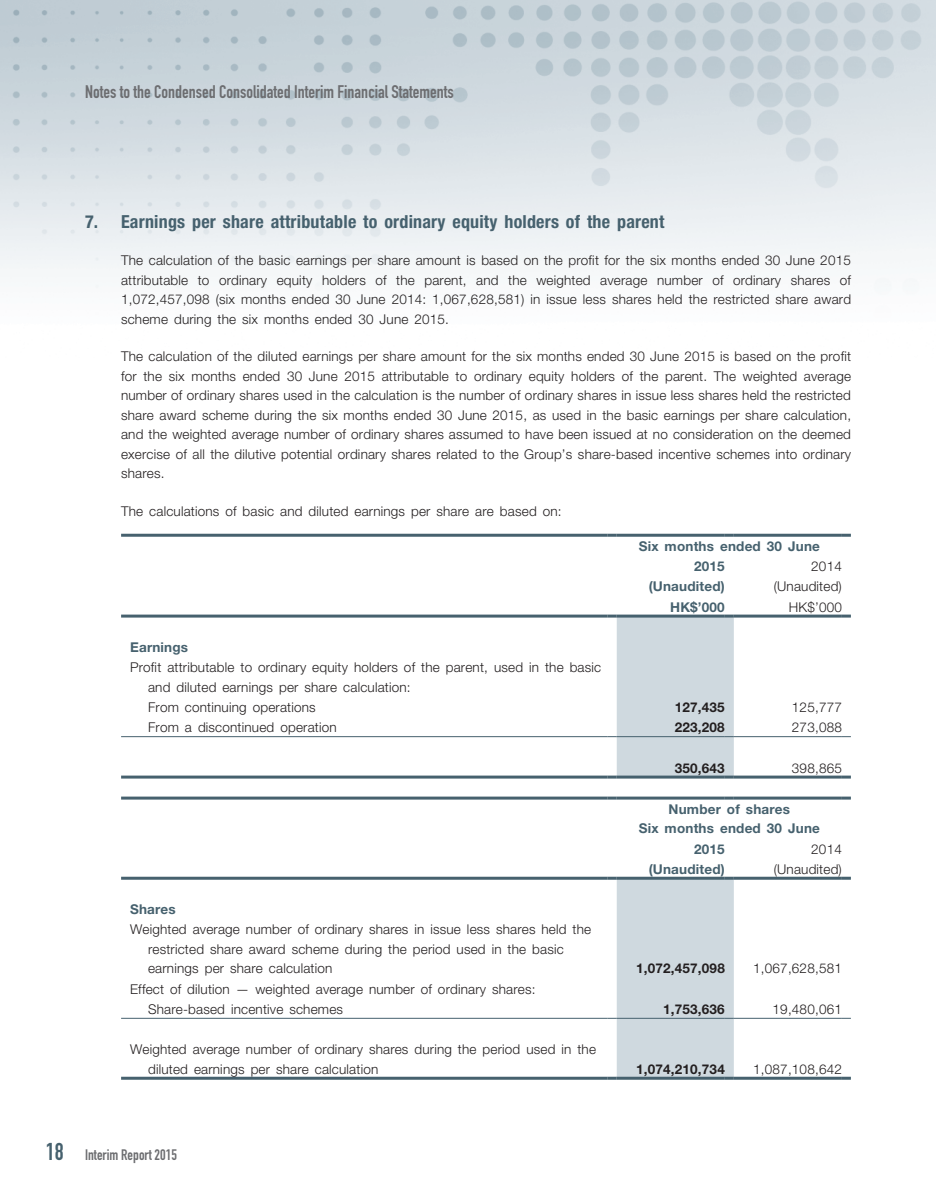
<style>
.page{position:relative;width:936px;height:1191px;background:#fff}
.page>*{position:absolute;margin:0;border:0;box-sizing:border-box;transform-origin:0 0}
._03_H1{font:700 condensed 18px "Helvetica Neue LT Std";letter-spacing:.01em;color:#46616e}
.t1{font:18px "DIN Engschrift Std";color:#6c6d70}
.t2{font:15px "DIN Engschrift Std";color:#6c6d70}
._12___P2{font:300 13.5px/19.5px "Helvetica Neue LT Std";letter-spacing:.015em;color:#231f20;text-align:justify}
._15_Table_Stub{font:300 13.5px/19.5px "Helvetica Neue LT Std";letter-spacing:.015em;color:#231f20}
._31_table_tab_6pt{font:300 13.5px "Helvetica Neue LT Std";letter-spacing:.015em;color:#231f20}
._31_table_tab_6pt-2{font:700 13.5px/19.5px "Helvetica Neue LT Std";letter-spacing:.015em;color:#46616e;text-align:center}
._31_table_tab_6pt-3{font:700 13.5px "Helvetica Neue LT Std";letter-spacing:.015em;color:#231f20}
._15_Table_Stub-2{font:700 13.5px "Helvetica Neue LT Std";letter-spacing:.015em;color:#46616e}
.s1{font-size:24px;color:#46616e}
</style>
<div class="page">
<img style="left:0;top:0;width:935px;height:289px">
<hr style="left:121px;top:534px;width:486px;height:3px;background:#46616e">
<svg style="left:607px;top:534px;width:9px;height:3px"></svg>
<hr style="left:616px;top:534px;width:108px;height:3px;background:#46616e">
<svg style="left:724px;top:534px;width:9px;height:3px"></svg>
<hr style="left:733px;top:534px;width:108px;height:3px;background:#46616e">
<svg style="left:841px;top:534px;width:9px;height:3px"></svg>
<hr style="left:121px;top:614px;width:486px;height:3px;background:#46616e">
<hr style="left:733px;top:614px;width:108px;height:3px;background:#46616e">
<svg style="left:841px;top:614px;width:9px;height:3px"></svg>
<hr style="left:121px;top:775px;width:486px;height:3px;background:#46616e">
<hr style="left:733px;top:775px;width:108px;height:3px;background:#46616e">
<svg style="left:841px;top:775px;width:9px;height:3px"></svg>
<hr style="left:121px;top:736px;width:486px;height:1px;background:#46616e">
<svg style="left:607px;top:614px;width:126px;height:164px"></svg>
<hr style="left:733px;top:736px;width:108px;height:1px;background:#46616e">
<hr style="left:121px;top:796px;width:486px;height:3px;background:#46616e">
<svg style="left:607px;top:796px;width:9px;height:3px"></svg>
<hr style="left:616px;top:796px;width:108px;height:3px;background:#46616e">
<svg style="left:724px;top:796px;width:9px;height:3px"></svg>
<hr style="left:733px;top:796px;width:108px;height:3px;background:#46616e">
<svg style="left:841px;top:796px;width:9px;height:3px"></svg>
<hr style="left:121px;top:876px;width:486px;height:3px;background:#46616e">
<hr style="left:733px;top:876px;width:108px;height:3px;background:#46616e">
<svg style="left:841px;top:876px;width:9px;height:3px"></svg>
<hr style="left:121px;top:1076px;width:486px;height:3px;background:#46616e">
<hr style="left:733px;top:1076px;width:108px;height:3px;background:#46616e">
<svg style="left:841px;top:1076px;width:9px;height:3px"></svg>
<hr style="left:121px;top:1018px;width:486px;height:1px;background:#46616e">
<svg style="left:607px;top:876px;width:126px;height:203px"></svg>
<hr style="left:733px;top:1018px;width:108px;height:1px;background:#46616e">
<h1 class="t1" style="left:85px;top:81px;width:370px">Notes to the Condensed Consolidated Interim Financial Statements</h1>
<p class="_03_H1" style="left:85px;top:210px;width:581px">7. Earnings per share attributable to ordinary equity holders of the parent</p>
<p class="_12___P2" style="left:121px;top:250px;width:731px">The calculation of the basic earnings per share amount is based on the profit for the six months ended 30 June 2015 attributable to ordinary equity holders of the parent, and the weighted average number of ordinary shares of 1,072,457,098 (six months ended 30 June 2014: 1,067,628,581) in issue less shares held the restricted share award scheme during the six months ended 30 June 2015.</p>
<p class="_12___P2" style="left:121px;top:346px;width:731px">The calculation of the diluted earnings per share amount for the six months ended 30 June 2015 is based on the profit for the six months ended 30 June 2015 attributable to ordinary equity holders of the parent. The weighted average number of ordinary shares used in the calculation is the number of ordinary shares in issue less shares held the restricted share award scheme during the six months ended 30 June 2015, as used in the basic earnings per share calculation, and the weighted average number of ordinary shares assumed to have been issued at no consideration on the deemed exercise of all the dilutive potential ordinary shares related to the Group’s share-based incentive schemes into ordinary shares.</p>
<p class="_12___P2" style="left:121px;top:501px;width:442px">The calculations of basic and diluted earnings per share are based on:</p>
<p class="_31_table_tab_6pt-2" style="left:638px;top:536px;width:183px">Six months ended 30 June</p>
<p class="_31_table_tab_6pt-2" style="left:694px;top:556px;width:32px">2015</p>
<p class="_31_table_tab_6pt" style="left:811px;top:558px;width:32px">2014</p>
<p class="_31_table_tab_6pt-2" style="left:648px;top:576px;width:78px">(Unaudited)</p>
<p class="_31_table_tab_6pt" style="left:773px;top:578px;width:70px">(Unaudited)</p>
<p class="_31_table_tab_6pt-2" style="left:670px;top:596px;width:56px">HK$’000</p>
<p class="_31_table_tab_6pt" style="left:788px;top:598px;width:55px">HK$’000</p>
<p class="_15_Table_Stub-2" style="left:130px;top:639px;width:60px">Earnings</p>
<p class="_15_Table_Stub" style="left:148px;top:657px;width:454px;text-indent:-18px">Profit attributable to ordinary equity holders of the parent, used in the basic and diluted earnings per share calculation:</p>
<p class="_15_Table_Stub" style="left:148px;top:697px;width:169px">From continuing operations</p>
<p class="_31_table_tab_6pt-3" style="left:674px;top:699px;width:51px">127,435</p>
<p class="_31_table_tab_6pt" style="left:791px;top:699px;width:51px">125,777</p>
<p class="_15_Table_Stub" style="left:148px;top:717px;width:190px">From a discontinued operation</p>
<p class="_31_table_tab_6pt-3" style="left:674px;top:719px;width:51px">223,208</p>
<p class="_31_table_tab_6pt" style="left:791px;top:719px;width:51px">273,088</p>
<p class="_31_table_tab_6pt-3" style="left:674px;top:759px;width:51px">350,643</p>
<p class="_31_table_tab_6pt" style="left:791px;top:759px;width:51px">398,865</p>
<p class="_31_table_tab_6pt-2" style="left:638px;top:799px;width:183px">Number of shares<br>Six months ended 30 June</p>
<p class="_31_table_tab_6pt-2" style="left:694px;top:838px;width:32px">2015</p>
<p class="_31_table_tab_6pt" style="left:811px;top:840px;width:32px">2014</p>
<p class="_31_table_tab_6pt-2" style="left:648px;top:859px;width:78px">(Unaudited)</p>
<p class="_31_table_tab_6pt" style="left:773px;top:860px;width:70px">(Unaudited)</p>
<p class="_15_Table_Stub-2" style="left:130px;top:901px;width:47px">Shares</p>
<p class="_15_Table_Stub" style="left:148px;top:919px;width:444px;text-indent:-18px">Weighted average number of ordinary shares in issue less shares held the restricted share award scheme during the period used in the basic earnings per share calculation</p>
<p class="_31_table_tab_6pt-3" style="left:636px;top:960px;width:90px">1,072,457,098</p>
<p class="_31_table_tab_6pt" style="left:753px;top:960px;width:90px">1,067,628,581</p>
<p class="_15_Table_Stub" style="left:130px;top:978px;width:407px">Effect of dilution — weighted average number of ordinary shares:</p>
<p class="_15_Table_Stub" style="left:148px;top:999px;width:196px">Share-based incentive schemes</p>
<p class="_31_table_tab_6pt-3" style="left:663px;top:1000px;width:63px">1,753,636</p>
<p class="_31_table_tab_6pt" style="left:772px;top:1000px;width:71px">19,480,061</p>
<p class="_15_Table_Stub" style="left:148px;top:1039px;width:449px;text-indent:-18px">Weighted average number of ordinary shares during the period used in the diluted earnings per share calculation</p>
<p class="_31_table_tab_6pt-3" style="left:636px;top:1060px;width:90px">1,074,210,734</p>
<p class="_31_table_tab_6pt" style="left:753px;top:1060px;width:90px">1,087,108,642</p>
<p class="t2" style="left:46px;top:1145px;width:132px"><span class="s1">18</span> Interim Report 2015</p>
</div>
